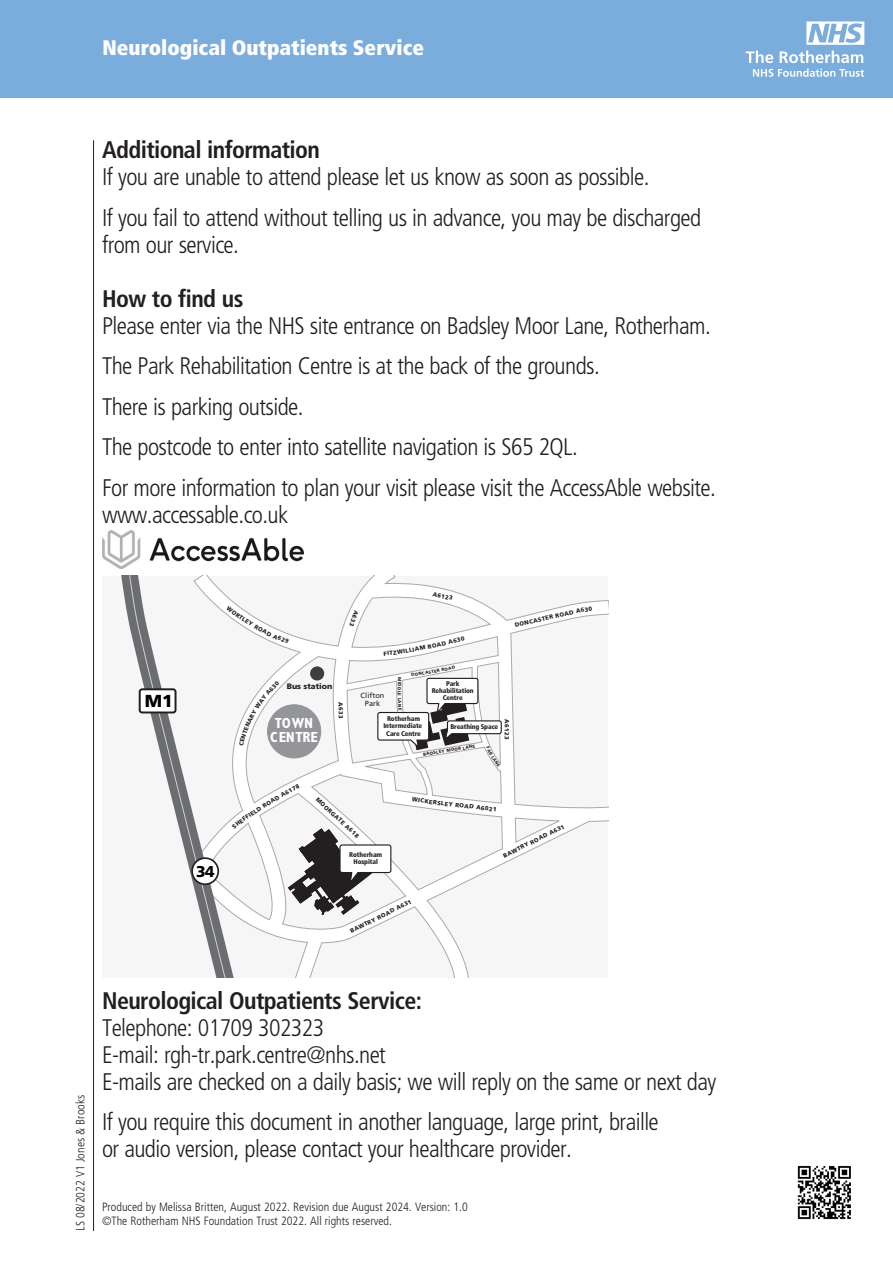
<style>
.page{position:relative;width:893px;height:1263px;background:#fff}
.page>*{position:absolute;margin:0;border:0;box-sizing:border-box;transform-origin:0 0}
.Head_Big__Bask_Itali{font:300 condensed 24px/27px "Frutiger";letter-spacing:-.025em;color:#231f20}
.Text{font:300 condensed 24px/27px "Frutiger";letter-spacing:-.025em;color:#231f20}
.Head_Big__Bask_Itali-2{font:700 condensed 24px "Frutiger";letter-spacing:-.025em;color:#231f20}
.t1{font:900 condensed 21px "Frutiger";color:#fff}
.t2{font:900 17.4px "Frutiger";color:#000}
.t3{font:900 15.6px "Frutiger";color:#000}
.t4{font:700 condensed 14.7px/13.8px "Gill Sans";letter-spacing:-.01em;color:#fff;text-align:center}
.t5{font:300 condensed 12px "Frutiger";color:#231f20}
.t6{font:900 7.95px "Frutiger";letter-spacing:-.005em;color:#231f20}
.t7{font:7.5px/7.9px "Frutiger";letter-spacing:.005em;color:#231f20;text-align:center}
.t8{font:900 condensed 6.75px/7.4px "Frutiger";letter-spacing:-.015em;color:#231f20;text-align:center}
.t9{font:900 6px "Frutiger";color:#231f20}
.t10{font:900 4.35px "Frutiger";color:#231f20}
</style>
<div class="page">
<div style="left:0;top:0;width:893px;height:98px;background:#7aacdc"></div>
<hr style="left:93px;top:140px;width:1px;height:1091px;background:#231f20">
<img style="left:797px;top:1165px;width:54px;height:55px">
<svg style="left:746px;top:51px;width:118px;height:26px"></svg>
<svg style="left:806px;top:21px;width:58px;height:24px"></svg>
<img style="left:102px;top:531px;width:202px;height:37px">
<svg style="left:264px;top:576px;width:344px;height:401px"></svg>
<svg style="left:126px;top:576px;width:119px;height:401px"></svg>
<div style="left:192px;top:858px;width:26px;height:26px;background:#fff;border-radius:50%"></div>
<div style="left:191px;top:857px;width:28px;height:28px;border:2px solid #231f20;border-radius:50%"></div>
<div style="left:140px;top:689px;width:36px;height:23px;background:#fff;border-radius:3px"></div>
<div style="left:139px;top:688px;width:37px;height:25px;border:2px solid #231f20;border-radius:3px"></div>
<div style="left:310px;top:666px;width:14px;height:14px;background:#3e3e3f;border-radius:50%"></div>
<svg style="left:232px;top:784px;width:160px;height:131px"></svg>
<svg style="left:226px;top:606px;width:63px;height:38px"></svg>
<svg style="left:384px;top:636px;width:81px;height:20px"></svg>
<svg style="left:559px;top:606px;width:33px;height:11px"></svg>
<svg style="left:239px;top:681px;width:40px;height:65px"></svg>
<svg style="left:448px;top:666px;width:7px;height:4px"></svg>
<svg style="left:377px;top:677px;width:125px;height:90px"></svg>
<p class="t1" style="left:103px;top:35px;width:323px">Neurological Outpatients Service</p>
<p class="Head_Big__Bask_Itali-2" style="left:102px;top:136px;width:219px">Additional information</p>
<p class="Head_Big__Bask_Itali" style="left:102px;top:164px;width:549px">If you are unable to attend please let us know as soon as possible.</p>
<p class="Head_Big__Bask_Itali" style="left:102px;top:204px;width:601px">If you fail to attend without telling us in advance, you may be discharged from our service.</p>
<p class="Head_Big__Bask_Itali-2" style="left:102px;top:284px;width:143px">How to find us</p>
<p class="Head_Big__Bask_Itali" style="left:102px;top:312px;width:610px">Please enter via the NHS site entrance on Badsley Moor Lane, Rotherham.</p>
<p class="Head_Big__Bask_Itali" style="left:102px;top:353px;width:499px">The Park Rehabilitation Centre is at the back of the grounds.</p>
<p class="Head_Big__Bask_Itali" style="left:102px;top:393px;width:203px">There is parking outside.</p>
<p class="Head_Big__Bask_Itali" style="left:102px;top:434px;width:477px">The postcode to enter into satellite navigation is S65 2QL.</p>
<p class="Head_Big__Bask_Itali" style="left:102px;top:474px;width:615px">For more information to plan your visit please visit the AccessAble website.</p>
<p class="Head_Big__Bask_Itali" style="left:102px;top:501px;width:188px">www.accessable.co.uk</p>
<p class="t2" style="left:145px;top:690px;width:30px">M1</p>
<p class="t3" style="left:196px;top:862px;width:20px">34</p>
<p class="t9" style="left:434px;top:590px;width:22px;rotate:13deg">A6123</p>
<p class="t9" style="left:360px;top:612px;width:18px;rotate:111deg">A633</p>
<p class="t9" style="left:514px;top:622px;width:25px;rotate:-14deg">DONCA</p>
<p class="t9" style="left:537px;top:616px;width:23px;rotate:-13deg">STER R</p>
<p class="t6" style="left:287px;top:681px;width:47px">Bus station</p>
<p class="t4" style="left:270px;top:716px;width:49px">TOWN<br>CENTRE</p>
<p class="t9" style="left:344px;top:702px;width:18px;rotate:89deg">A633</p>
<p class="t10" style="left:411px;top:672px;width:39px;rotate:-10deg">DONCASTER RO</p>
<p class="t10" style="left:402px;top:690px;width:4px;rotate:90deg">L</p>
<p class="t8" style="left:383px;top:715px;width:40px">Rotherham<br>Intermediate<br>Care Centre</p>
<p class="t7" style="left:361px;top:691px;width:25px">Clifton<br>Park</p>
<p class="t8" style="left:432px;top:680px;width:44px">Park<br>Rehabilitation<br>Centre</p>
<p class="t8" style="left:450px;top:723px;width:49px">Breathing Space</p>
<p class="t9" style="left:510px;top:719px;width:22px;rotate:89deg">A6123</p>
<p class="t10" style="left:454px;top:747px;width:22px;rotate:-10deg">OR LANE</p>
<p class="t10" style="left:423px;top:752px;width:33px;rotate:-9deg">BADSLEY MO</p>
<p class="t9" style="left:319px;top:796px;width:58px;rotate:43deg">MOORGATE A618</p>
<p class="t9" style="left:413px;top:795px;width:22px;rotate:8deg">WICKE</p>
<p class="t9" style="left:433px;top:798px;width:43px;rotate:7deg">RSLEY ROAD</p>
<p class="t9" style="left:477px;top:804px;width:22px;rotate:6deg">A6021</p>
<p class="t9" style="left:502px;top:852px;width:69px;rotate:-26deg">BAWTRY ROAD A631</p>
<p class="t8" style="left:349px;top:850px;width:35px">Rotherham<br>Hospital</p>
<p class="t9" style="left:349px;top:928px;width:69px;rotate:-26deg">BAWTRY ROAD A631</p>
<p class="t5" style="left:74px;top:1231px;width:137px;rotate:-90deg">LS 08/2022 V1 Jones &amp; Brooks</p>
<p class="Head_Big__Bask_Itali-2" style="left:102px;top:986px;width:321px">Neurological Outpatients Service:</p>
<p class="Head_Big__Bask_Itali" style="left:102px;top:1014px;width:224px">Telephone: 01709 302323</p>
<p class="Head_Big__Bask_Itali" style="left:102px;top:1041px;width:285px">E-mail: rgh-tr.park.centre@nhs.net</p>
<p class="Head_Big__Bask_Itali" style="left:102px;top:1068px;width:616px">E-mails are checked on a daily basis; we will reply on the same or next day</p>
<p class="Text" style="left:102px;top:1109px;width:558px">If you require this document in another language, large print, braille or audio version, please contact your healthcare provider.</p>
<p class="t5" style="left:102px;top:1200px;width:367px">Produced by Melissa Britten, August 2022. Revision due August 2024. Version: 1.0</p>
<p class="t5" style="left:102px;top:1214px;width:291px">©The Rotherham NHS Foundation Trust 2022. All rights reserved.</p>
</div>
